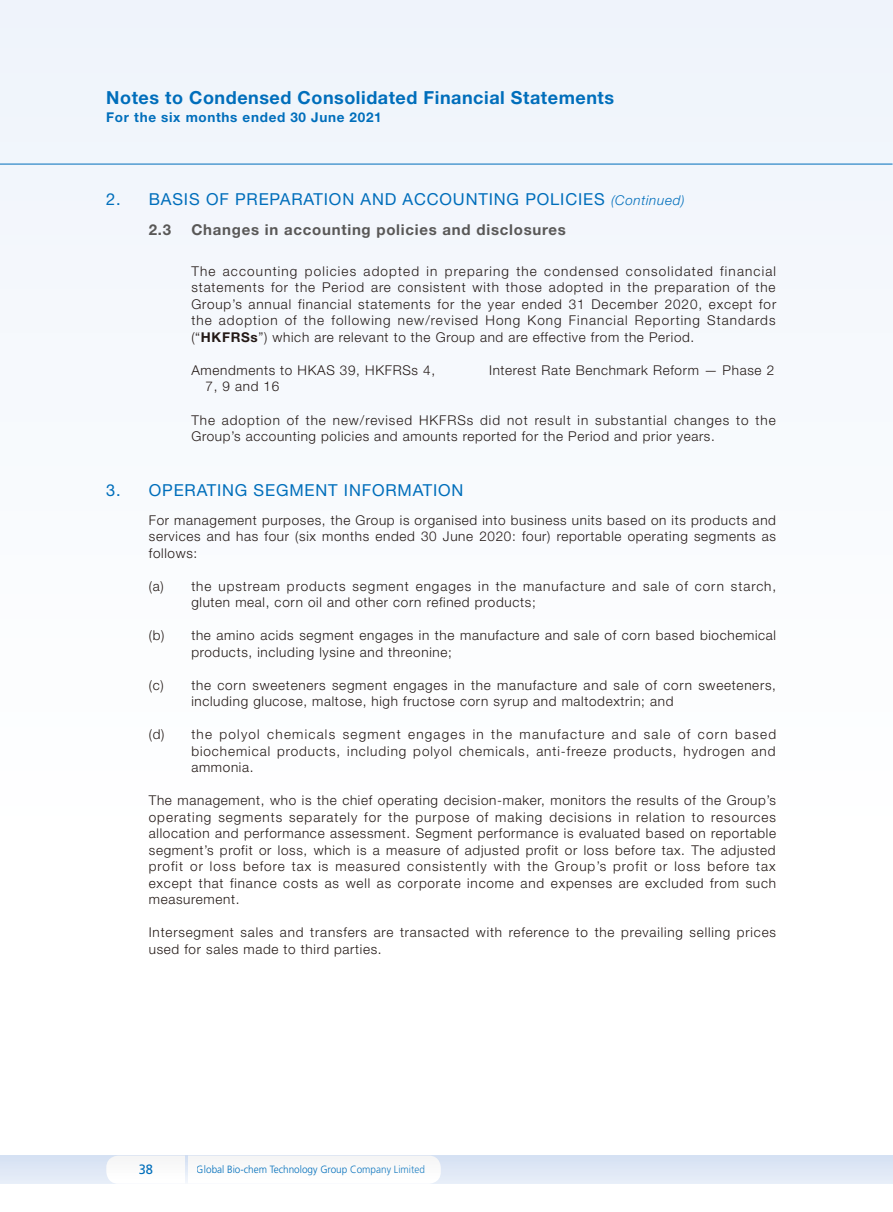
<style>
.page{position:relative;width:893px;height:1212px;background:#fff}
.page>*{position:absolute;margin:0;border:0;box-sizing:border-box;transform-origin:0 0}
.t1{font:700 18px "Helvetica Neue LT Std";letter-spacing:.03em;color:#006ebb}
.Subhead_1{font:16.5px "Helvetica Neue LT Std";letter-spacing:.05em;color:#006ebb}
.Subhead_2{font:700 15px "Helvetica Neue LT Std";letter-spacing:.05em;color:#595857}
.Body_Text{font:300 13.5px/16.5px "Helvetica Neue LT Std";letter-spacing:.05em;color:#231916;text-align:justify}
.Body_Text-2{font:300 13.5px/16.5px "Helvetica Neue LT Std";letter-spacing:.07em;color:#231916}
.t2{font:700 13.5px "Helvetica Neue LT Std";letter-spacing:.05em;color:#006ebb}
.t3{font:13.5px "Frutiger LT Std";color:#006ebb;scale:.95 1}
.t4{font:300 10.5px "Frutiger LT Std";color:#006ebb;scale:.95 1}
.s1{font-weight:300;font-style:italic;font-size:13.5px}
.s2{font-weight:700}
</style>
<div class="page">
<div style="left:0;top:0;width:892px;height:1212px;background:#fafcfe"></div>
<hr style="left:0;top:164px;width:892px;height:1px;background:#006ebb">
<div style="left:0;top:1155px;width:893px;height:29px;background:#dfe8f6"></div>
<div style="left:106px;top:1156px;width:335px;height:28px;background:#fafafa"></div>
<svg style="left:185px;top:1155px;width:3px;height:29px"></svg>
<h1 class="t1" style="left:106px;top:87px;width:509px">Notes to Condensed Consolidated Financial Statements</h1>
<p class="t2" style="left:106px;top:109px;width:277px">For the six months ended 30 June 2021</p>
<p class="Subhead_1" style="left:106px;top:189px;width:580px">2. BASIS OF PREPARATION AND ACCOUNTING POLICIES <span class="s1">(Continued)</span></p>
<p class="Subhead_2" style="left:149px;top:221px;width:24px">2.3</p>
<p class="Subhead_2" style="left:191px;top:221px;width:376px">Changes in accounting policies and disclosures</p>
<p class="Body_Text" style="left:191px;top:263px;width:586px">The accounting policies adopted in preparing the condensed consolidated financial statements for the Period are consistent with those adopted in the preparation of the Group’s annual financial statements for the year ended 31 December 2020, except for the adoption of the following new/revised Hong Kong Financial Reporting Standards (“<span class="s2">HKFRSs</span>”) which are relevant to the Group and are effective from the Period.</p>
<p class="Body_Text" style="left:191px;top:362px;width:245px">Amendments to HKAS 39, HKFRSs 4,</p>
<p class="Body_Text" style="left:489px;top:362px;width:287px">Interest Rate Benchmark Reform — Phase 2</p>
<p class="Body_Text" style="left:206px;top:378px;width:75px">7, 9 and 16</p>
<p class="Body_Text" style="left:191px;top:411px;width:586px">The adoption of the new/revised HKFRSs did not result in substantial changes to the<br>Group’s accounting policies and amounts reported for the Period and prior years.</p>
<p class="Subhead_1" style="left:106px;top:480px;width:359px">3. OPERATING SEGMENT INFORMATION</p>
<p class="Body_Text" style="left:149px;top:511px;width:629px">For management purposes, the Group is organised into business units based on its products and services and has four (six months ended 30 June 2020: four) reportable operating segments as follows:</p>
<p class="Body_Text-2" style="left:191px;top:577px;width:586px;text-indent:-43px">(a) the upstream products segment engages in the manufacture and sale of corn starch, gluten meal, corn oil and other corn refined products;</p>
<p class="Body_Text" style="left:191px;top:627px;width:586px;text-indent:-43px">(b) the amino acids segment engages in the manufacture and sale of corn based biochemical products, including lysine and threonine;</p>
<p class="Body_Text" style="left:191px;top:676px;width:586px;text-indent:-43px">(c) the corn sweeteners segment engages in the manufacture and sale of corn sweeteners, including glucose, maltose, high fructose corn syrup and maltodextrin; and</p>
<p class="Body_Text" style="left:191px;top:726px;width:586px;text-indent:-43px">(d) the polyol chemicals segment engages in the manufacture and sale of corn based biochemical products, including polyol chemicals, anti-freeze products, hydrogen and ammonia.</p>
<p class="Body_Text" style="left:149px;top:792px;width:629px">The management, who is the chief operating decision-maker, monitors the results of the Group’s operating segments separately for the purpose of making decisions in relation to resources allocation and performance assessment. Segment performance is evaluated based on reportable segment’s profit or loss, which is a measure of adjusted profit or loss before tax. The adjusted profit or loss before tax is measured consistently with the Group’s profit or loss before tax except that finance costs as well as corporate income and expenses are excluded from such measurement.</p>
<p class="Body_Text" style="left:149px;top:924px;width:629px">Intersegment sales and transfers are transacted with reference to the prevailing selling prices used for sales made to third parties.</p>
<p class="t3" style="left:139px;top:1161px;width:17px">38</p>
<p class="t4" style="left:197px;top:1163px;width:242px">Global Bio-chem Technology Group Company Limited</p>
</div>
